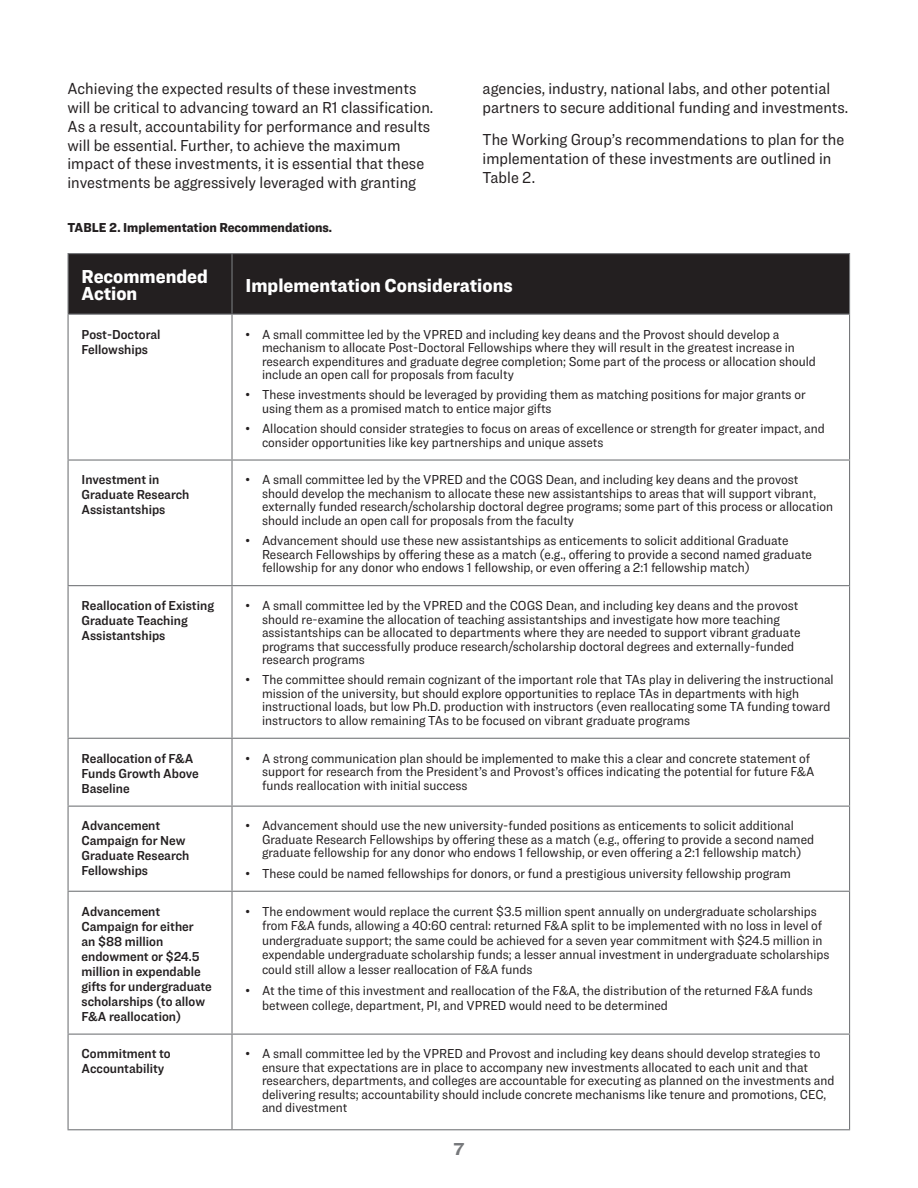
<style>
.page{position:relative;width:918px;height:1188px;background:#fff}
.page>*{position:absolute;margin:0;border:0;box-sizing:border-box;transform-origin:0 0}
.table_heads{font:900 19.5px/16.5px "Ringside Narrow";color:#fff}
.t1{font:700 18px "Ringside";color:#76787b}
.body{font:16.5px/18.8px "Ringside Narrow";color:#231f20}
.table_text_bullets{font:13.5px/13.5px "Ringside Narrow";color:#231f20}
.table_text{font:13.5px/15px "Ringside Narrow Semi";color:#231f20}
.Table_and_figure_tex{font:900 13.5px "Ringside Narrow";color:#231f20}
</style>
<div class="page">
<div style="left:69px;top:254px;width:780px;height:60px;background:#231f20"></div>
<hr style="left:68px;top:253px;width:164px;height:1px;background:#76787b">
<hr style="left:68px;top:254px;width:1px;height:60px;background:#76787b">
<hr style="left:232px;top:253px;width:618px;height:1px;background:#76787b">
<hr style="left:231px;top:254px;width:2px;height:60px;background:#76787b">
<hr style="left:849px;top:254px;width:1px;height:60px;background:#76787b">
<hr style="left:68px;top:314px;width:164px;height:1px;background:#76787b">
<hr style="left:68px;top:315px;width:1px;height:144px;background:#76787b">
<hr style="left:232px;top:314px;width:618px;height:1px;background:#76787b">
<hr style="left:231px;top:315px;width:2px;height:144px;background:#76787b">
<hr style="left:849px;top:315px;width:1px;height:144px;background:#76787b">
<hr style="left:68px;top:459px;width:164px;height:2px;background:#76787b">
<hr style="left:68px;top:461px;width:1px;height:124px;background:#76787b">
<hr style="left:232px;top:459px;width:618px;height:2px;background:#76787b">
<hr style="left:231px;top:461px;width:2px;height:124px;background:#76787b">
<hr style="left:849px;top:461px;width:1px;height:124px;background:#76787b">
<hr style="left:68px;top:585px;width:164px;height:1px;background:#76787b">
<hr style="left:68px;top:586px;width:1px;height:152px;background:#76787b">
<hr style="left:232px;top:585px;width:618px;height:1px;background:#76787b">
<hr style="left:231px;top:586px;width:2px;height:152px;background:#76787b">
<hr style="left:849px;top:586px;width:1px;height:152px;background:#76787b">
<hr style="left:68px;top:738px;width:164px;height:1px;background:#76787b">
<hr style="left:68px;top:739px;width:1px;height:67px;background:#76787b">
<hr style="left:232px;top:738px;width:618px;height:1px;background:#76787b">
<hr style="left:231px;top:739px;width:2px;height:67px;background:#76787b">
<hr style="left:849px;top:739px;width:1px;height:67px;background:#76787b">
<hr style="left:68px;top:806px;width:164px;height:1px;background:#76787b">
<hr style="left:68px;top:807px;width:1px;height:84px;background:#76787b">
<hr style="left:232px;top:806px;width:618px;height:1px;background:#76787b">
<hr style="left:231px;top:807px;width:2px;height:84px;background:#76787b">
<hr style="left:849px;top:807px;width:1px;height:84px;background:#76787b">
<hr style="left:68px;top:891px;width:164px;height:1px;background:#76787b">
<hr style="left:68px;top:892px;width:1px;height:142px;background:#76787b">
<hr style="left:232px;top:891px;width:618px;height:1px;background:#76787b">
<hr style="left:231px;top:892px;width:2px;height:142px;background:#76787b">
<hr style="left:849px;top:892px;width:1px;height:142px;background:#76787b">
<hr style="left:68px;top:1034px;width:164px;height:1px;background:#76787b">
<hr style="left:68px;top:1035px;width:1px;height:94px;background:#76787b">
<hr style="left:232px;top:1034px;width:618px;height:1px;background:#76787b">
<hr style="left:231px;top:1035px;width:2px;height:94px;background:#76787b">
<hr style="left:849px;top:1035px;width:1px;height:94px;background:#76787b">
<hr style="left:68px;top:1129px;width:164px;height:1px;background:#76787b">
<hr style="left:232px;top:1129px;width:618px;height:1px;background:#76787b">
<p class="body" style="left:68px;top:79px;width:367px">Achieving the expected results of these investments will be critical to advancing toward an R1 classification.<br>As a result, accountability for performance and results will be essential. Further, to achieve the maximum impact of these investments, it is essential that these investments be aggressively leveraged with granting</p>
<p class="Table_and_figure_tex" style="left:68px;top:217px;width:266px">TABLE 2. Implementation Recommendations.</p>
<p class="body" style="left:483px;top:79px;width:367px">agencies, industry, national labs, and other potential partners to secure additional funding and investments.</p>
<p class="body" style="left:483px;top:130px;width:363px">The Working Group’s recommendations to plan for the implementation of these investments are outlined in<br>Table 2.</p>
<p class="table_heads" style="left:82px;top:268px;width:128px">Recommended<br>Action</p>
<p class="table_heads" style="left:246px;top:276px;width:269px">Implementation Considerations</p>
<p class="table_text" style="left:82px;top:326px;width:80px">Post-Doctoral<br>Fellowships</p>
<p class="table_text_bullets" style="left:262px;top:327px;width:555px;text-indent:-16px">• A small committee led by the VPRED and including key deans and the Provost should develop a mechanism to allocate Post-Doctoral Fellowships where they will result in the greatest increase in research expenditures and graduate degree completion; Some part of the process or allocation should include an open call for proposals from faculty</p>
<p class="table_text_bullets" style="left:262px;top:388px;width:545px;text-indent:-16px">• These investments should be leveraged by providing them as matching positions for major grants or using them as a promised match to entice major gifts</p>
<p class="table_text_bullets" style="left:262px;top:421px;width:564px;text-indent:-16px">• Allocation should consider strategies to focus on areas of excellence or strength for greater impact, and consider opportunities like key partnerships and unique assets</p>
<p class="table_text" style="left:82px;top:472px;width:109px">Investment in<br>Graduate Research<br>Assistantships</p>
<p class="table_text_bullets" style="left:262px;top:473px;width:573px;text-indent:-16px">• A small committee led by the VPRED and the COGS Dean, and including key deans and the provost should develop the mechanism to allocate these new assistantships to areas that will support vibrant, externally funded research/scholarship doctoral degree programs; some part of this process or allocation should include an open call for proposals from the faculty</p>
<p class="table_text_bullets" style="left:262px;top:534px;width:552px;text-indent:-16px">• Advancement should use these new assistantships as enticements to solicit additional Graduate<br>Research Fellowships by offering these as a match (e.g., offering to provide a second named graduate fellowship for any donor who endows 1 fellowship, or even offering a 2:1 fellowship match)</p>
<p class="table_text" style="left:82px;top:598px;width:134px">Reallocation of Existing<br>Graduate Teaching<br>Assistantships</p>
<p class="table_text_bullets" style="left:262px;top:598px;width:540px;text-indent:-16px">• A small committee led by the VPRED and the COGS Dean, and including key deans and the provost should re-examine the allocation of teaching assistantships and investigate how more teaching assistantships can be allocated to departments where they are needed to support vibrant graduate programs that successfully produce research/scholarship doctoral degrees and externally-funded research programs</p>
<p class="table_text_bullets" style="left:262px;top:673px;width:573px;text-indent:-16px">• The committee should remain cognizant of the important role that TAs play in delivering the instructional mission of the university, but should explore opportunities to replace TAs in departments with high instructional loads, but low Ph.D. production with instructors (even reallocating some TA funding toward instructors to allow remaining TAs to be focused on vibrant graduate programs</p>
<p class="table_text" style="left:82px;top:750px;width:119px">Reallocation of F&amp;A<br>Funds Growth Above<br>Baseline</p>
<p class="table_text_bullets" style="left:262px;top:751px;width:554px;text-indent:-16px">• A strong communication plan should be implemented to make this a clear and concrete statement of support for research from the President’s and Provost’s offices indicating the potential for future F&amp;A funds reallocation with initial success</p>
<p class="table_text" style="left:82px;top:818px;width:109px">Advancement<br>Campaign for New<br>Graduate Research<br>Fellowships</p>
<p class="table_text_bullets" style="left:262px;top:819px;width:554px;text-indent:-16px">• Advancement should use the new university-funded positions as enticements to solicit additional<br>Graduate Research Fellowships by offering these as a match (e.g., offering to provide a second named graduate fellowship for any donor who endows 1 fellowship, or even offering a 2:1 fellowship match)</p>
<p class="table_text_bullets" style="left:246px;top:866px;width:547px">• These could be named fellowships for donors, or fund a prestigious university fellowship program</p>
<p class="table_text" style="left:82px;top:903px;width:132px">Advancement<br>Campaign for either<br>an $88 million endowment or $24.5 million in expendable gifts for undergraduate scholarships (to allow<br>F&amp;A reallocation)</p>
<p class="table_text_bullets" style="left:262px;top:903px;width:569px;line-height:14.7px;text-indent:-16px">• The endowment would replace the current $3.5 million spent annually on undergraduate scholarships from F&amp;A funds, allowing a 40:60 central: returned F&amp;A split to be implemented with no loss in level of undergraduate support; the same could be achieved for a seven year commitment with $24.5 million in expendable undergraduate scholarship funds; a lesser annual investment in undergraduate scholarships could still allow a lesser reallocation of F&amp;A funds</p>
<p class="table_text_bullets" style="left:262px;top:983px;width:552px;line-height:14.5px;text-indent:-16px">• At the time of this investment and reallocation of the F&amp;A, the distribution of the returned F&amp;A funds between college, department, PI, and VPRED would need to be determined</p>
<p class="table_text" style="left:82px;top:1046px;width:91px">Commitment to<br>Accountability</p>
<p class="table_text_bullets" style="left:262px;top:1047px;width:574px;text-indent:-16px">• A small committee led by the VPRED and Provost and including key deans should develop strategies to ensure that expectations are in place to accompany new investments allocated to each unit and that researchers, departments, and colleges are accountable for executing as planned on the investments and delivering results; accountability should include concrete mechanisms like tenure and promotions, CEC, and divestment</p>
<h2 class="t1" style="left:454px;top:1136px;width:12px">7</h2>
</div>
